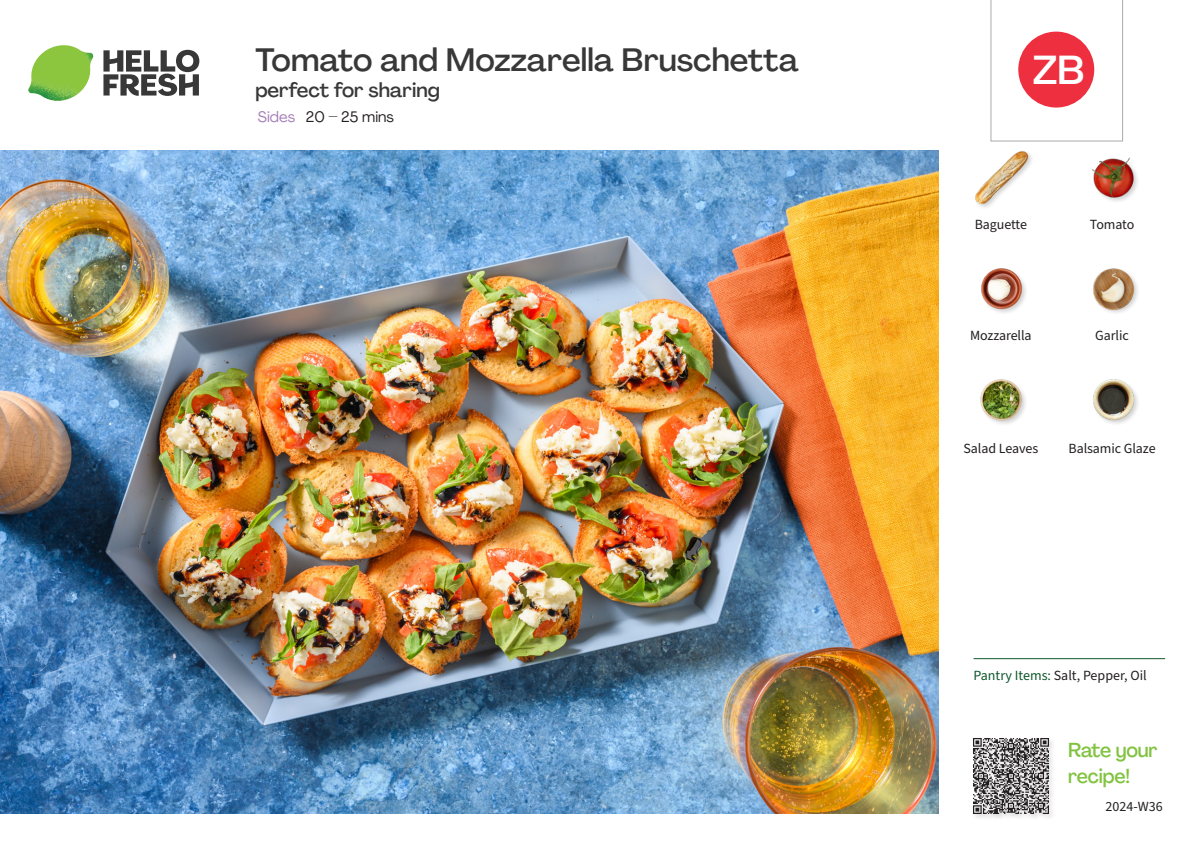
<style>
.page{position:relative;width:1191px;height:842px;background:#fff}
.page>*{position:absolute;margin:0;border:0;box-sizing:border-box;transform-origin:0 0}
._24_Recipe_Nr_Bag{font:500 40px "Agrandir";color:#fff}
._15_Titel_UK{font:500 32px "Agrandir";color:#383839}
._15_Titel_UK-2{font:500 20px "Agrandir";color:#383839}
._24_Before_Start_Titel{font:500 20px/26px "Agrandir";letter-spacing:-.01em;color:#81c340;scale:.96 1}
._02_Box_Type{font:15px "Agrandir";color:#231f20}
._18_FRONT_ingredients_UK{font:14px "Source Sans Pro";letter-spacing:-.005em;color:#231f20}
.s1{color:#fff}
.s2{color:#a47db7}
.s3{color:#0e572c}
</style>
<div class="page">
<svg style="left:103px;top:50px;width:96px;height:46px"></svg>
<img style="left:28px;top:45px;width:65px;height:56px">
<hr style="left:973px;top:658px;width:192px;height:1px;background:#0e572c">
<div style="left:971px;top:737px;width:84px;height:83px;background:#f9f9f9"></div>
<img style="left:973px;top:738px;width:78px;height:79px">
<svg style="left:990px;top:0;width:133px;height:142px"></svg>
<div style="left:974px;top:150px;width:60px;height:59px;background:#231f20;opacity:.2"></div>
<img style="left:974px;top:150px;width:55px;height:54px">
<img style="left:981px;top:268px;width:45px;height:45px">
<img style="left:980px;top:379px;width:46px;height:45px">
<img style="left:1093px;top:268px;width:45px;height:45px">
<img style="left:1091px;top:157px;width:47px;height:44px">
<img style="left:0;top:150px;width:938px;height:664px">
<img style="left:1093px;top:379px;width:45px;height:45px">
<p class="_15_Titel_UK" style="left:255px;top:40px;width:545px">Tomato and Mozzarella Bruschetta</p>
<p class="_15_Titel_UK-2" style="left:255px;top:77px;width:186px">perfect for sharing</p>
<p class="_02_Box_Type" style="left:255px;top:107px;width:140px"><span class="s1">.</span><span class="s2">Sides</span><span class="s1">.</span> 20 – 25 mins</p>
<p class="_24_Recipe_Nr_Bag" style="left:1033px;top:46px;width:53px">ZB</p>
<p class="_18_FRONT_ingredients_UK" style="left:974px;top:215px;width:54px">Baguette</p>
<p class="_18_FRONT_ingredients_UK" style="left:1089px;top:215px;width:46px">Tomato</p>
<p class="_18_FRONT_ingredients_UK" style="left:970px;top:326px;width:63px">Mozzarella</p>
<p class="_18_FRONT_ingredients_UK" style="left:1095px;top:326px;width:35px">Garlic</p>
<p class="_18_FRONT_ingredients_UK" style="left:963px;top:438px;width:76px">Salad Leaves</p>
<p class="_18_FRONT_ingredients_UK" style="left:1068px;top:438px;width:89px">Balsamic Glaze</p>
<p class="_18_FRONT_ingredients_UK" style="left:973px;top:666px;width:175px"><span class="s3">Pantry Items:</span> Salt, Pepper, Oil</p>
<p class="_24_Before_Start_Titel" style="left:1068px;top:737px;width:95px">Rate your recipe!</p>
<p class="_18_FRONT_ingredients_UK" style="left:1105px;top:797px;width:58px">2024-W36</p>
</div>
